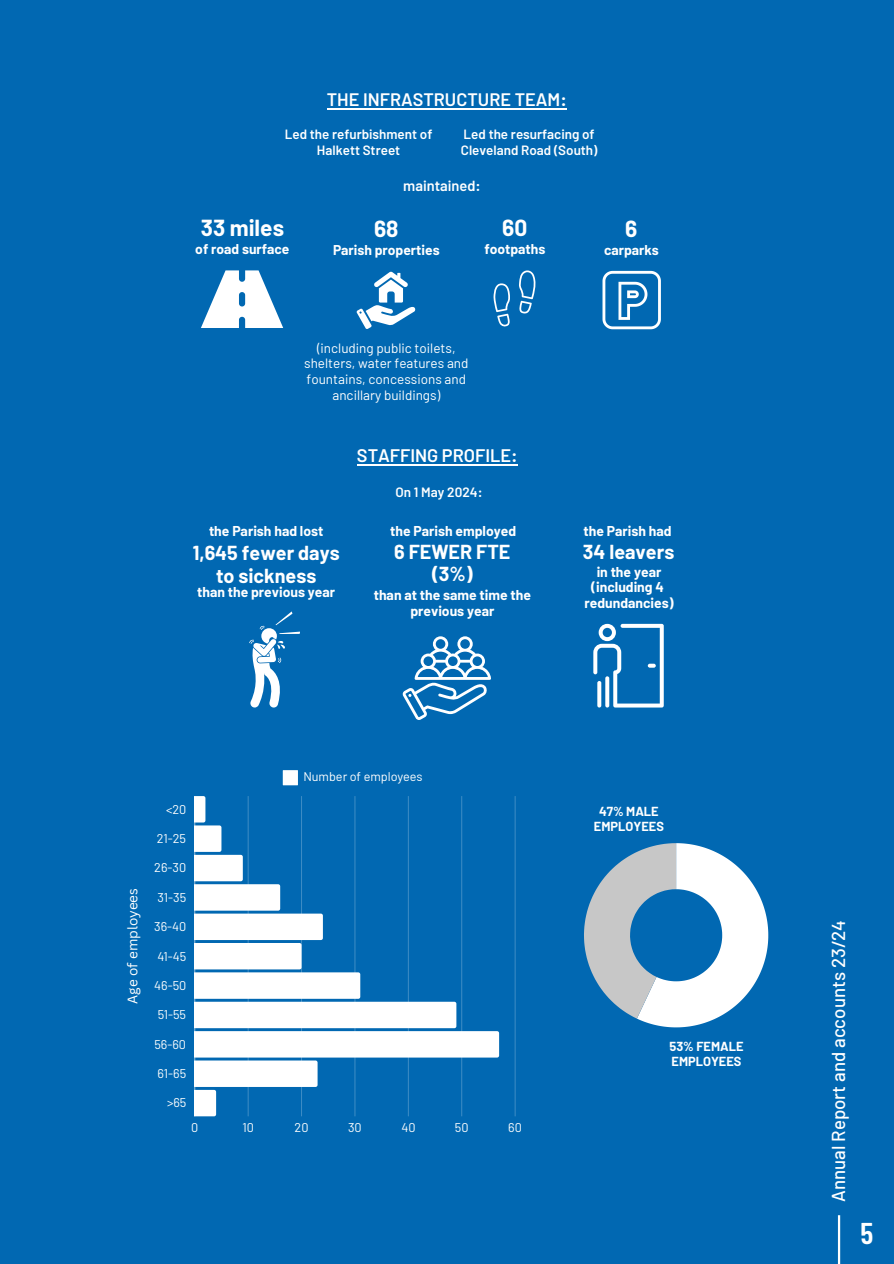
<style>
.page{position:relative;width:894px;height:1264px;background:#fff}
.page>*{position:absolute;margin:0;border:0;box-sizing:border-box;transform-origin:0 0}
.t1{font:600 30px "Barlow Condensed";color:#fff}
.t2{font:700 22.65px "Barlow";color:#fff}
.t3{font:700 19.8px/22.5px "Barlow";color:#fff;text-align:center}
.t4{font:500 18.75px "Barlow";color:#fff}
.t5{font:600 18.15px "Barlow";color:#fff}
.t6{font:600 18px "Barlow";color:#fff}
.t7{font:600 14.55px "Barlow";color:#fff}
.t8{font:700 13.95px/15.6px "Barlow";color:#fff;text-align:center}
.t9{font:700 13.8px "Barlow";color:#fff}
.t10{font:13.5px/15.8px "Barlow";color:#fff;text-align:center}
.t11{font:13.5px "Canva Sans";color:#fff}
.t12{font:600 13.5px "Barlow";color:#fff}
.t13{font:600 13.35px/15.5px "Barlow";color:#fff;text-align:center}
.t14{font:700 12.75px "Barlow";color:#fff}
.t15{font:12.6px "Barlow";color:#fff}
</style>
<div class="page">
<div style="left:0;top:0;width:893px;height:1263px;background:#0168b2"></div>
<hr style="left:837px;top:1215px;width:2px;height:48px;background:#fff">
<svg style="left:402px;top:636px;width:89px;height:83px"></svg>
<svg style="left:593px;top:624px;width:70px;height:83px"></svg>
<svg style="left:249px;top:611px;width:51px;height:96px"></svg>
<svg style="left:283px;top:770px;width:15px;height:15px"></svg>
<hr style="left:194px;top:796px;width:1px;height:320px;background:#fff">
<hr style="left:514px;top:796px;width:1px;height:320px;background:#1775b8">
<svg style="left:195px;top:796px;width:304px;height:320px"></svg>
<svg style="left:584px;top:843px;width:184px;height:184px"></svg>
<svg style="left:201px;top:270px;width:82px;height:58px"></svg>
<svg style="left:356px;top:271px;width:60px;height:58px"></svg>
<svg style="left:519px;top:270px;width:17px;height:44px"></svg>
<svg style="left:493px;top:283px;width:17px;height:44px"></svg>
<svg style="left:602px;top:271px;width:58px;height:58px"></svg>
<hr style="left:357px;top:464px;width:160px;height:1px;background:#fff">
<hr style="left:327px;top:108px;width:239px;height:2px;background:#fff">
<h2 class="t6" style="left:327px;top:88px;width:241px">THE INFRASTRUCTURE TEAM:</h2>
<h4 class="t13" style="left:285px;top:126px;width:149px">Led the refurbishment of<br>Halkett Street</h4>
<h4 class="t13" style="left:460px;top:126px;width:138px;text-align:left">Led the resurfacing of<br>Cleveland Road (South)</h4>
<h3 class="t7" style="left:403px;top:176px;width:79px">maintained:</h3>
<h2 class="t2" style="left:201px;top:213px;width:85px">33 miles</h2>
<p class="t2" style="left:374px;top:215px;width:26px">68</p>
<p class="t2" style="left:502px;top:213px;width:27px">60</p>
<h3 class="t2" style="left:625px;top:215px;width:14px">6</h3>
<h4 class="t9" style="left:195px;top:240px;width:96px">of road surface</h4>
<h4 class="t9" style="left:333px;top:241px;width:108px">Parish properties</h4>
<h4 class="t9" style="left:484px;top:240px;width:62px">footpaths</h4>
<p class="t10" style="left:304px;top:339px;width:166px">(including public toilets, shelters, water features and fountains, concessions and ancillary buildings)</p>
<p class="t8" style="left:209px;top:522px;width:116px">the Parish had lost</p>
<h4 class="t3" style="left:193px;top:541px;width:148px">1,645 fewer days to sickness</h4>
<p class="t8" style="left:197px;top:584px;width:140px">than the previous year</p>
<h4 class="t5" style="left:357px;top:444px;width:162px">STAFFING PROFILE:</h4>
<h4 class="t12" style="left:395px;top:483px;width:88px">On 1 May 2024:</h4>
<h4 class="t8" style="left:390px;top:522px;width:127px">the Parish employed</h4>
<h1 class="t3" style="left:394px;top:539px;width:118px">6 FEWER FTE (3%)</h1>
<h4 class="t8" style="left:373px;top:587px;width:159px">than at the same time the previous year</h4>
<h4 class="t9" style="left:604px;top:241px;width:56px">carparks</h4>
<h4 class="t8" style="left:583px;top:522px;width:90px">the Parish had</h4>
<p class="t3" style="left:582px;top:539px;width:93px">34 leavers</p>
<h4 class="t8" style="left:584px;top:563px;width:91px">in the year (including 4 redundancies)</h4>
<p class="t11" style="left:123px;top:1003px;width:117px;rotate:-90deg">Age of employees</p>
<p class="t15" style="left:166px;top:801px;width:22px">&lt;20</p>
<p class="t15" style="left:157px;top:830px;width:31px">21-25</p>
<p class="t15" style="left:154px;top:859px;width:33px">26-30</p>
<p class="t15" style="left:157px;top:889px;width:30px">31-35</p>
<p class="t15" style="left:154px;top:918px;width:34px">36-40</p>
<p class="t15" style="left:157px;top:947px;width:30px">41-45</p>
<p class="t15" style="left:154px;top:977px;width:34px">46-50</p>
<p class="t15" style="left:158px;top:1006px;width:30px">51-55</p>
<p class="t15" style="left:154px;top:1036px;width:33px">56-60</p>
<p class="t15" style="left:157px;top:1065px;width:30px">61-65</p>
<p class="t15" style="left:167px;top:1094px;width:21px">&gt;65</p>
<p class="t15" style="left:303px;top:768px;width:121px">Number of employees</p>
<p class="t15" style="left:191px;top:1119px;width:9px">0</p>
<p class="t15" style="left:242px;top:1119px;width:13px">10</p>
<p class="t15" style="left:294px;top:1119px;width:15px">20</p>
<p class="t15" style="left:348px;top:1119px;width:15px">30</p>
<p class="t15" style="left:401px;top:1119px;width:16px">40</p>
<p class="t15" style="left:455px;top:1119px;width:15px">50</p>
<p class="t15" style="left:508px;top:1119px;width:15px">60</p>
<p class="t14" style="left:599px;top:803px;width:61px">47% MALE</p>
<h5 class="t14" style="left:593px;top:817px;width:71px">EMPLOYEES</h5>
<p class="t14" style="left:669px;top:1038px;width:76px">53% FEMALE</p>
<p class="t14" style="left:671px;top:1052px;width:71px">EMPLOYEES</p>
<h2 class="t4" style="left:826px;top:1201px;width:283px;rotate:-90deg">Annual Report and accounts 23/24</h2>
<h4 class="t1" style="left:860px;top:1213px;width:14px">5</h4>
</div>
